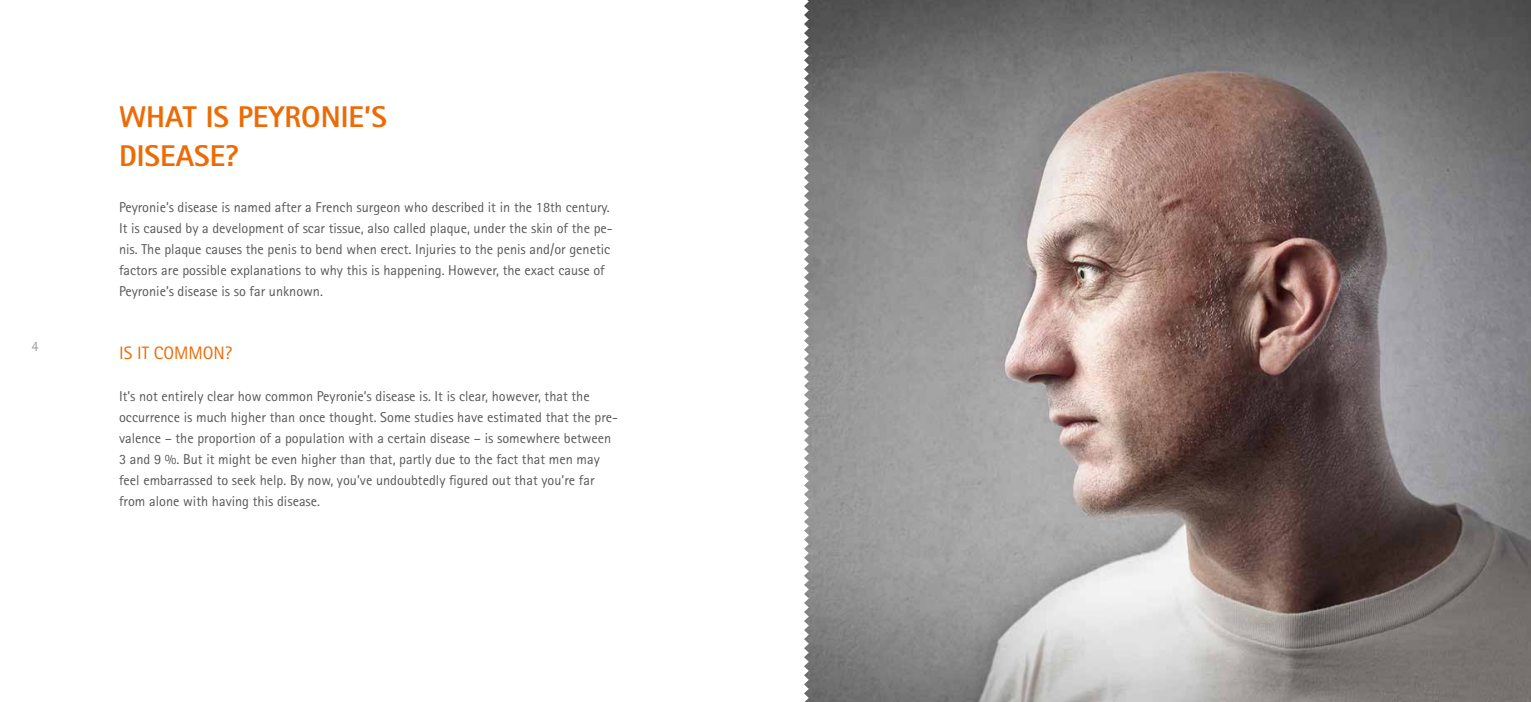
<style>
.page{position:relative;width:1531px;height:702px;background:#fff}
.page>*{position:absolute;margin:0;border:0;box-sizing:border-box;transform-origin:0 0}
.t1{font:800 30px/39px "Rotis Sans Serif Std";color:#ed6b06}
.t2{font:18px "Rotis Sans Serif Std";color:#ed6b06}
.t3{font:14.25px/21px "Rotis Sans Serif Std";color:#575756}
.t4{font:14.25px "Rotis Sans Serif Std";color:#9d9d9c}
</style>
<div class="page">
<img style="left:809px;top:0;width:722px;height:702px">
<svg style="left:804px;top:0;width:5px;height:702px"></svg>
<p class="t4" style="left:32px;top:337px;width:9px">4</p>
<h1 class="t1" style="left:119px;top:97px;width:269px">WHAT IS PEYRONIE’S<br>DISEASE?</h1>
<p class="t3" style="left:119px;top:196px;width:495px">Peyronie’s disease is named after a French surgeon who described it in the 18th century.<br>It is caused by a development of scar tissue, also called plaque, under the skin of the pe&shy;nis. The plaque causes the penis to bend when erect. Injuries to the penis and/or genetic factors are possible explanations to why this is happening. However, the exact cause of Peyronie’s disease is so far unknown.</p>
<p class="t2" style="left:119px;top:342px;width:114px">IS IT COMMON?</p>
<p class="t3" style="left:119px;top:385px;width:500px">It’s not entirely clear how common Peyronie’s disease is. It is clear, however, that the occurrence is much higher than once thought. Some studies have estimated that the pre&shy;valence – the proportion of a population with a certain disease – is somewhere between 3 and 9 %. But it might be even higher than that, partly due to the fact that men may feel embarrassed to seek help. By now, you’ve undoubtedly figured out that you’re far from alone with having this disease.</p>
</div>
